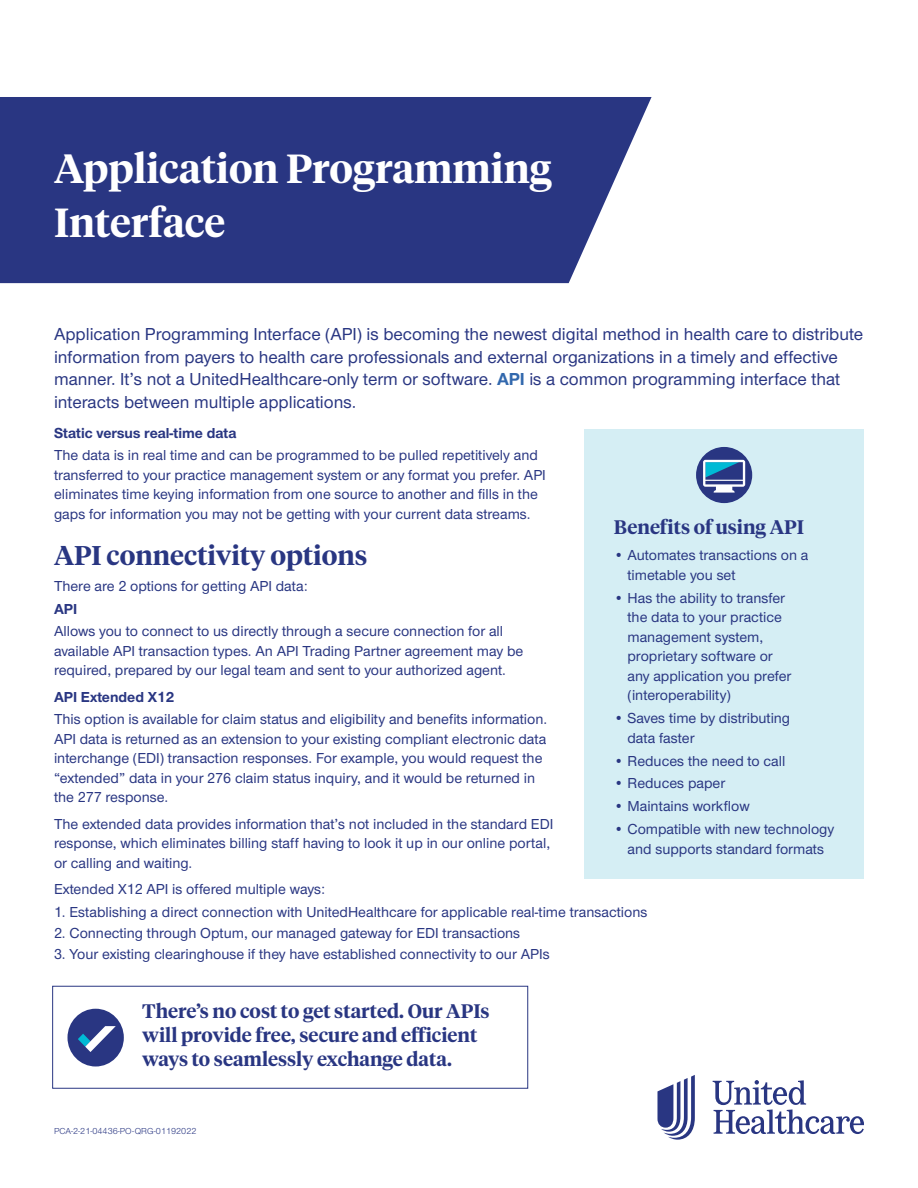
<style>
.page{position:relative;width:918px;height:1188px;background:#fff}
.page>*{position:absolute;margin:0;border:0;box-sizing:border-box;transform-origin:0 0}
.t1{font:600 40.5px/54px "UHC Serif Headline";color:#fff}
.t2{font:600 27px "UHC Serif Headline";color:#293682}
.t3{font:600 19.5px/24px "UHC Serif Headline";color:#293682}
.t4{font:500 18px/22.5px "UHC Sans";color:#293682}
.t5{font:500 15px/19.5px "UHC Sans";color:#293682}
.t6{font:700 15px "UHC Sans";color:#293682}
.t7{font:9px "UHC Sans";color:#293682}
.s1{font-weight:700;color:#3268ad}
</style>
<div class="page">
<div style="left:0;top:97px;width:652px;height:186px;background:#293682"></div>
<svg style="left:657px;top:1075px;width:38px;height:65px"></svg>
<svg style="left:713px;top:1080px;width:151px;height:54px"></svg>
<div style="left:584px;top:430px;width:280px;height:449px;background:#d5eef4"></div>
<div style="left:696px;top:447px;width:56px;height:56px;background:#293682;border-radius:50%"></div>
<svg style="left:703px;top:460px;width:42px;height:33px"></svg>
<div style="left:52px;top:986px;width:476px;height:103px;border:1px solid #293682"></div>
<div style="left:68px;top:1009px;width:56px;height:57px;background:#293682;border-radius:50%"></div>
<svg style="left:78px;top:1026px;width:38px;height:26px"></svg>
<h1 class="t1" style="left:54px;top:139px;width:499px">Application Programming<br>Interface</h1>
<p class="t4" style="left:54px;top:322px;width:811px">Application Programming Interface (API) is becoming the newest digital method in health care to distribute information from payers to health care professionals and external organizations in a timely and effective manner. It’s not a UnitedHealthcare-only term or software. <span class="s1">API</span> is a common programming interface that interacts between multiple applications.</p>
<p class="t6" style="left:54px;top:422px;width:184px">Static versus real-time data</p>
<p class="t5" style="left:54px;top:445px;width:493px">The data is in real time and can be programmed to be pulled repetitively and transferred to your practice management system or any format you prefer. API eliminates time keying information from one source to another and fills in the gaps for information you may not be getting with your current data streams.</p>
<h2 class="t2" style="left:54px;top:536px;width:315px">API connectivity options</h2>
<p class="t5" style="left:54px;top:576px;width:255px">There are 2 options for getting API data:</p>
<p class="t6" style="left:54px;top:599px;width:25px">API</p>
<p class="t5" style="left:54px;top:621px;width:471px">Allows you to connect to us directly through a secure connection for all available API transaction types. An API Trading Partner agreement may be required, prepared by our legal team and sent to your authorized agent.</p>
<p class="t6" style="left:54px;top:687px;width:122px">API Extended X12</p>
<p class="t5" style="left:54px;top:709px;width:495px">This option is available for claim status and eligibility and benefits information.<br>API data is returned as an extension to your existing compliant electronic data interchange (EDI) transaction responses. For example, you would request the “extended” data in your 276 claim status inquiry, and it would be returned in the 277 response.</p>
<p class="t5" style="left:54px;top:813px;width:501px">The extended data provides information that’s not included in the standard EDI response, which eliminates billing staff having to look it up in our online portal, or calling and waiting.</p>
<p class="t5" style="left:54px;top:878px;width:273px">Extended X12 API is offered multiple ways:</p>
<p class="t5" style="left:54px;top:901px;width:595px">1. Establishing a direct connection with UnitedHealthcare for applicable real-time transactions</p>
<p class="t5" style="left:54px;top:922px;width:468px">2. Connecting through Optum, our managed gateway for EDI transactions</p>
<p class="t5" style="left:54px;top:943px;width:497px">3. Your existing clearinghouse if they have established connectivity to our APIs</p>
<h3 class="t3" style="left:614px;top:514px;width:192px">Benefits of using API</h3>
<p class="t5" style="left:627px;top:545px;width:182px;text-indent:-14px">• Automates transactions on a timetable you set</p>
<p class="t5" style="left:627px;top:587px;width:165px;text-indent:-14px">• Has the ability to transfer the data to your practice management system, proprietary software or any application you prefer (interoperability)</p>
<p class="t5" style="left:627px;top:708px;width:164px;text-indent:-14px">• Saves time by distributing data faster</p>
<p class="t5" style="left:614px;top:750px;width:173px">• Reduces the need to call</p>
<p class="t5" style="left:614px;top:773px;width:113px">• Reduces paper</p>
<p class="t5" style="left:614px;top:796px;width:137px">• Maintains workflow</p>
<p class="t5" style="left:614px;top:819px;width:222px;text-align:center">• Compatible with new technology and supports standard formats</p>
<h3 class="t3" style="left:142px;top:998px;width:349px">There’s no cost to get started. Our APIs will provide free, secure and efficient ways to seamlessly exchange data.</h3>
<p class="t7" style="left:54px;top:1125px;width:144px">PCA-2-21-04436-PO-QRG-01192022</p>
</div>
